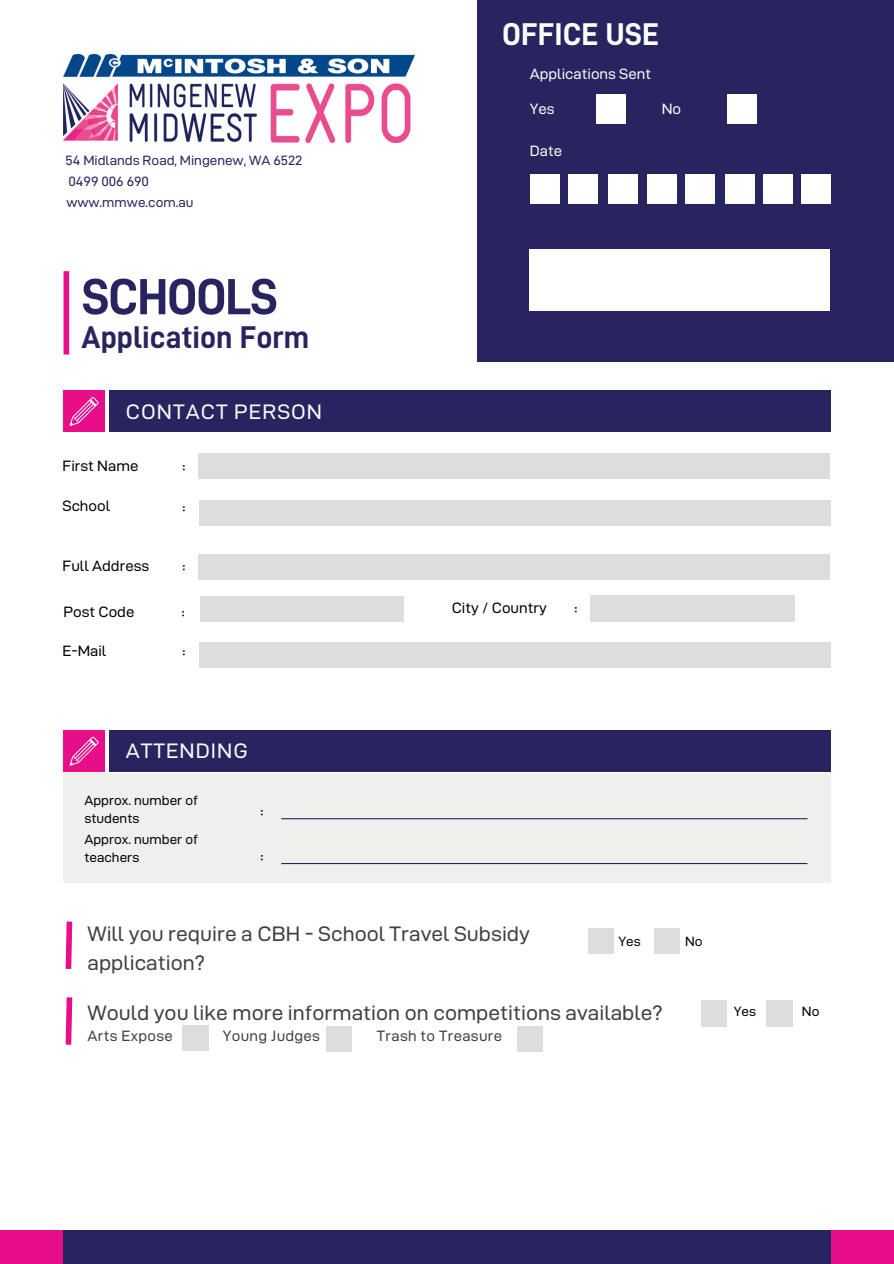
<style>
.page{position:relative;width:894px;height:1264px;background:#fff}
.page>*{position:absolute;margin:0;border:0;box-sizing:border-box;transform-origin:0 0}
.t1{font:51px "D DIN Bold";letter-spacing:-.03em;color:#282460}
.t2{font:31.5px "D DIN Bold";color:#282460}
.t3{font:31.5px "D DIN Bold";color:#fff}
.t4{font:21px/29.2px "D DIN Exp";color:#403f44}
.t5{font:21px "D DIN Exp";letter-spacing:.05em;color:#fcfbfa}
.t6{font:15px "D DIN Exp";color:#000}
.t7{font:15px "D DIN Exp";letter-spacing:.02em;color:#403f44}
.t8{font:15px "D DIN Exp";color:#fcfbfa}
.t9{font:13.5px/18px "D DIN Exp";color:#000}
.t10{font:13.5px/21.1px "D DIN Exp";color:#282460}
</style>
<div class="page">
<div style="left:477px;top:0;width:416px;height:361px;background:#282460"></div>
<div style="left:529px;top:249px;width:300px;height:61px;background:#fff"></div>
<div style="left:596px;top:94px;width:29px;height:30px;background:#fff"></div>
<div style="left:529px;top:174px;width:30px;height:29px;background:#fff"></div>
<div style="left:727px;top:94px;width:29px;height:30px;background:#fff"></div>
<div style="left:568px;top:174px;width:29px;height:29px;background:#fff"></div>
<div style="left:608px;top:174px;width:29px;height:29px;background:#fff"></div>
<div style="left:646px;top:174px;width:30px;height:29px;background:#fff"></div>
<div style="left:684px;top:174px;width:30px;height:29px;background:#fff"></div>
<div style="left:724px;top:174px;width:30px;height:29px;background:#fff"></div>
<div style="left:762px;top:174px;width:30px;height:29px;background:#fff"></div>
<div style="left:801px;top:174px;width:29px;height:29px;background:#fff"></div>
<div style="left:64px;top:1229px;width:766px;height:34px;background:#282460"></div>
<div style="left:64px;top:772px;width:766px;height:110px;background:#efefed"></div>
<div style="left:0;top:1229px;width:63px;height:34px;background:#e80e8a"></div>
<div style="left:830px;top:1229px;width:63px;height:34px;background:#e80e8a"></div>
<div style="left:199px;top:453px;width:630px;height:26px;background:#dcdddf"></div>
<div style="left:199px;top:554px;width:630px;height:25px;background:#dcdddf"></div>
<div style="left:200px;top:596px;width:204px;height:25px;background:#dcdddf"></div>
<div style="left:590px;top:595px;width:204px;height:26px;background:#dcdddf"></div>
<div style="left:588px;top:928px;width:25px;height:25px;background:#dcdddf"></div>
<div style="left:653px;top:928px;width:26px;height:25px;background:#dcdddf"></div>
<div style="left:701px;top:1000px;width:25px;height:26px;background:#dcdddf"></div>
<div style="left:766px;top:1000px;width:25px;height:26px;background:#dcdddf"></div>
<svg style="left:65px;top:997px;width:8px;height:48px"></svg>
<svg style="left:65px;top:921px;width:8px;height:48px"></svg>
<div style="left:64px;top:271px;width:5px;height:83px;background:#e80e8a"></div>
<hr style="left:281px;top:818px;width:526px;height:1px;background:#282460">
<hr style="left:281px;top:863px;width:526px;height:1px;background:#282460">
<div style="left:64px;top:390px;width:41px;height:42px;background:#e80e8a"></div>
<div style="left:109px;top:390px;width:721px;height:42px;background:#282460"></div>
<svg style="left:69px;top:397px;width:30px;height:29px"></svg>
<div style="left:64px;top:729px;width:41px;height:42px;background:#e80e8a"></div>
<div style="left:109px;top:729px;width:721px;height:42px;background:#282460"></div>
<svg style="left:69px;top:736px;width:30px;height:29px"></svg>
<img style="left:64px;top:54px;width:350px;height:88px">
<div style="left:199px;top:500px;width:631px;height:25px;background:#dcdddf"></div>
<div style="left:182px;top:1025px;width:26px;height:25px;background:#dcdddf"></div>
<div style="left:326px;top:1026px;width:25px;height:25px;background:#dcdddf"></div>
<div style="left:517px;top:1026px;width:25px;height:25px;background:#dcdddf"></div>
<div style="left:199px;top:642px;width:631px;height:25px;background:#dcdddf"></div>
<h2 class="t3" style="left:502px;top:19px;width:158px">OFFICE USE</h2>
<p class="t8" style="left:529px;top:65px;width:123px">Applications Sent</p>
<p class="t10" style="left:66px;top:149px;width:238px">54 Midlands Road, Mingenew, WA 6522<br>0499 006 690<br>www.mmwe.com.au</p>
<h1 class="t1" style="left:82px;top:272px;width:198px">SCHOOLS</h1>
<h2 class="t2" style="left:82px;top:321px;width:229px">Application Form</h2>
<p class="t5" style="left:126px;top:399px;width:198px">CONTACT PERSON</p>
<p class="t6" style="left:62px;top:457px;width:77px">First Name</p>
<p class="t6" style="left:62px;top:498px;width:49px">School</p>
<p class="t6" style="left:62px;top:558px;width:88px">Full Address</p>
<p class="t6" style="left:182px;top:457px;width:4px">:</p>
<p class="t6" style="left:182px;top:498px;width:4px">:</p>
<p class="t6" style="left:182px;top:558px;width:4px">:</p>
<p class="t8" style="left:529px;top:100px;width:26px">Yes</p>
<p class="t8" style="left:661px;top:100px;width:21px">No</p>
<p class="t8" style="left:529px;top:142px;width:34px">Date</p>
<p class="t6" style="left:64px;top:603px;width:72px">Post Code</p>
<p class="t6" style="left:451px;top:599px;width:97px">City / Country</p>
<p class="t6" style="left:182px;top:603px;width:4px">:</p>
<p class="t6" style="left:62px;top:642px;width:45px">E-Mail</p>
<p class="t6" style="left:182px;top:642px;width:4px">:</p>
<p class="t6" style="left:574px;top:599px;width:4px">:</p>
<p class="t5" style="left:126px;top:739px;width:123px">ATTENDING</p>
<p class="t9" style="left:84px;top:791px;width:115px">Approx. number of students</p>
<p class="t9" style="left:84px;top:830px;width:115px">Approx. number of teachers</p>
<p class="t6" style="left:260px;top:802px;width:4px">:</p>
<p class="t6" style="left:260px;top:847px;width:4px">:</p>
<p class="t4" style="left:87px;top:918px;width:444px">Will you require a CBH - School Travel Subsidy application?</p>
<p class="t4" style="left:87px;top:997px;width:576px">Would you like more information on competitions available?</p>
<p class="t9" style="left:618px;top:932px;width:24px">Yes</p>
<p class="t9" style="left:685px;top:932px;width:19px">No</p>
<p class="t7" style="left:87px;top:1027px;width:87px">Arts Expose</p>
<p class="t7" style="left:223px;top:1027px;width:99px">Young Judges</p>
<p class="t7" style="left:377px;top:1027px;width:127px">Trash to Treasure</p>
<p class="t9" style="left:733px;top:1002px;width:24px">Yes</p>
<p class="t9" style="left:801px;top:1002px;width:19px">No</p>
</div>
